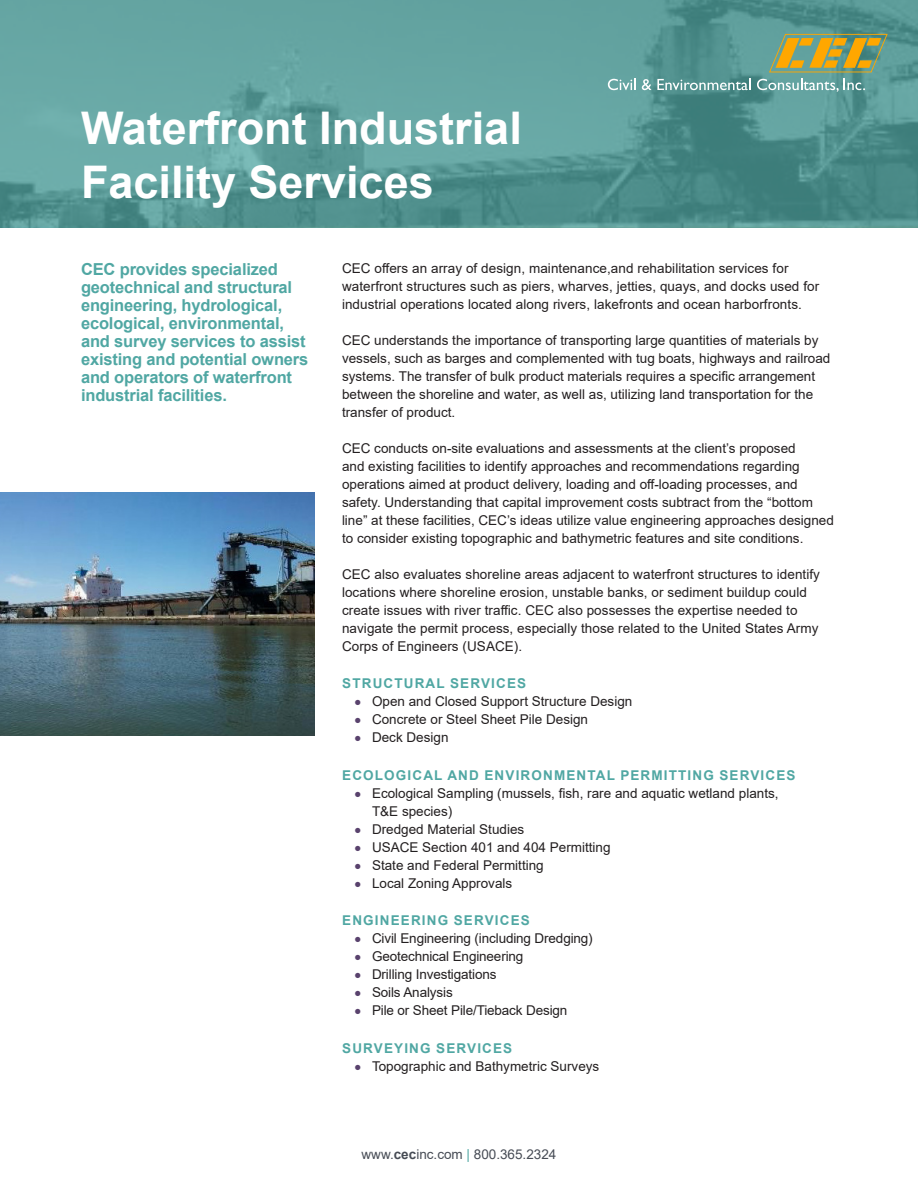
<style>
.page{position:relative;width:918px;height:1188px;background:#fff}
.page>*{position:absolute;margin:0;border:0;box-sizing:border-box;transform-origin:0 0}
.Slick_title_first_pa{font:700 45px "Arial";color:#fff}
.Teal_Sidebar{font:700 16.5px/18px "Arial";letter-spacing:-.01em;color:#50a7a3}
.Paragraph_Body_Text{font:13.5px/18px "Arial";color:#231f20}
.Teal_Subheads{font:700 13.5px "Arial";letter-spacing:.085em;color:#50a7a3}
.t1{font:13.5px "Arial";color:#474c55}
.s1{font-size:21px;color:#59426d}
.s2{font-weight:700}
.s3{color:#50a7a3}
</style>
<div class="page">
<svg style="left:0;top:0;width:918px;height:227px;background:#5b9b98"></svg>
<svg style="left:769px;top:34px;width:119px;height:38px;background:#9f9f58"></svg>
<svg style="left:608px;top:79px;width:28px;height:11px"></svg>
<svg style="left:642px;top:79px;width:109px;height:11px"></svg>
<svg style="left:757px;top:79px;width:108px;height:13px"></svg>
<img style="left:0;top:492px;width:315px;height:244px">
<p class="Slick_title_first_pa" style="left:81px;top:96px;width:442px">Waterfront Industrial</p>
<p class="Slick_title_first_pa" style="left:81px;top:150px;width:354px">Facility Services</p>
<p class="Teal_Sidebar" style="left:81px;top:261px;width:229px">CEC provides specialized geotechnical and structural engineering, hydrological, ecological, environmental, and survey services to assist existing and potential owners and operators of waterfront industrial facilities.</p>
<p class="Paragraph_Body_Text" style="left:342px;top:259px;width:479px">CEC offers an array of design, maintenance,and rehabilitation services for waterfront structures such as piers, wharves, jetties, quays, and docks used for industrial operations located along rivers, lakefronts and ocean harborfronts.</p>
<p class="Paragraph_Body_Text" style="left:342px;top:331px;width:490px">CEC understands the importance of transporting large quantities of materials by vessels, such as barges and complemented with tug boats, highways and railroad systems. The transfer of bulk product materials requires a specific arrangement between the shoreline and water, as well as, utilizing land transportation for the transfer of product.</p>
<p class="Paragraph_Body_Text" style="left:342px;top:439px;width:493px">CEC conducts on-site evaluations and assessments at the client’s proposed<br>and existing facilities to identify approaches and recommendations regarding operations aimed at product delivery, loading and off-loading processes, and safety. Understanding that capital improvement costs subtract from the “bottom line” at these facilities, CEC’s ideas utilize value engineering approaches designed to consider existing topographic and bathymetric features and site conditions.</p>
<p class="Paragraph_Body_Text" style="left:342px;top:565px;width:480px">CEC also evaluates shoreline areas adjacent to waterfront structures to identify locations where shoreline erosion, unstable banks, or sediment buildup could create issues with river traffic. CEC also possesses the expertise needed to navigate the permit process, especially those related to the United States Army Corps of Engineers (USACE).</p>
<p class="Teal_Subheads" style="left:342px;top:674px;width:185px">STRUCTURAL SERVICES</p>
<p class="Paragraph_Body_Text" style="left:354px;top:693px;width:280px"><span class="s1">•</span> Open and Closed Support Structure Design</p>
<p class="Paragraph_Body_Text" style="left:354px;top:711px;width:236px"><span class="s1">•</span> Concrete or Steel Sheet Pile Design</p>
<p class="Paragraph_Body_Text" style="left:354px;top:729px;width:96px"><span class="s1">•</span> Deck Design</p>
<p class="Teal_Subheads" style="left:342px;top:766px;width:455px">ECOLOGICAL AND ENVIRONMENTAL PERMITTING SERVICES</p>
<p class="Paragraph_Body_Text" style="left:372px;top:784px;width:408px;text-indent:-18px"><span class="s1">•</span> Ecological Sampling (mussels, fish, rare and aquatic wetland plants,<br>T&amp;E species)</p>
<p class="Paragraph_Body_Text" style="left:354px;top:820px;width:172px"><span class="s1">•</span> Dredged Material Studies</p>
<p class="Paragraph_Body_Text" style="left:354px;top:838px;width:258px"><span class="s1">•</span> USACE Section 401 and 404 Permitting</p>
<p class="Paragraph_Body_Text" style="left:354px;top:856px;width:191px"><span class="s1">•</span> State and Federal Permitting</p>
<p class="Paragraph_Body_Text" style="left:354px;top:874px;width:160px"><span class="s1">•</span> Local Zoning Approvals</p>
<p class="Teal_Subheads" style="left:342px;top:911px;width:189px">ENGINEERING SERVICES</p>
<p class="Paragraph_Body_Text" style="left:354px;top:930px;width:240px"><span class="s1">•</span> Civil Engineering (including Dredging)</p>
<p class="Paragraph_Body_Text" style="left:354px;top:948px;width:171px"><span class="s1">•</span> Geotechnical Engineering</p>
<p class="Paragraph_Body_Text" style="left:354px;top:966px;width:144px"><span class="s1">•</span> Drilling Investigations</p>
<p class="Paragraph_Body_Text" style="left:354px;top:984px;width:100px"><span class="s1">•</span> Soils Analysis</p>
<p class="Paragraph_Body_Text" style="left:354px;top:1002px;width:215px"><span class="s1">•</span> Pile or Sheet Pile/Tieback Design</p>
<p class="Teal_Subheads" style="left:342px;top:1039px;width:172px">SURVEYING SERVICES</p>
<p class="Paragraph_Body_Text" style="left:354px;top:1057px;width:247px"><span class="s1">•</span> Topographic and Bathymetric Surveys</p>
<p class="t1" style="left:362px;top:1145px;width:196px">www.<span class="s2">cec</span>inc.com <span class="s3">|</span> 800.365.2324</p>
</div>
